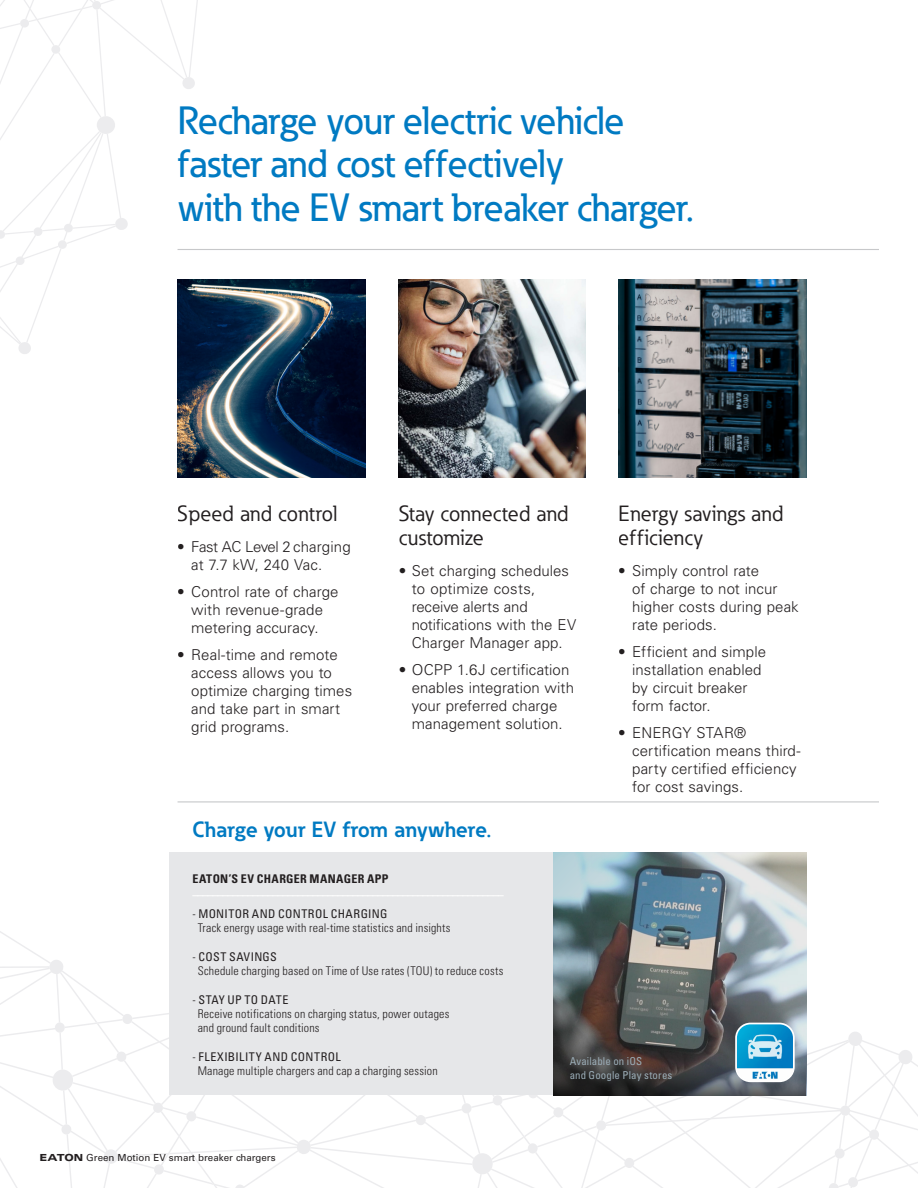
<style>
.page{position:relative;width:918px;height:1188px;background:#fff}
.page>*{position:absolute;margin:0;border:0;box-sizing:border-box;transform-origin:0 0}
._01_Headline___ADJ_S{font:500 39px/43.5px "Eaton";letter-spacing:-.015em;color:#007ac2}
.t1{font:21.75px/24px "Eaton";letter-spacing:.005em;color:#231f20}
._01_Overview__11_pt{font:700 21.75px "Eaton";color:#007ac2}
.t2{font:300 15px/18px "Univers";letter-spacing:.005em;color:#231f20}
._02_Body_Head__8_5_p{font:300 condensed 12px/14.2px "Univers LT Std";letter-spacing:.015em;color:#231f20}
._02_Body_Head__8_5_p-2{font:700 condensed 12px "Univers LT Std";letter-spacing:.03em;color:#231f20}
._03_Table_Body{font:condensed 10.8px/13.5px "Univers LT Std";letter-spacing:.01em;color:#9badb7}
._00_Footer_Flush_Lef{font:9.75px "Univers LT Std";color:#231f20}
.s1{font-weight:400}
.s2{font-weight:900;font-stretch:expanded}
</style>
<div class="page">
<svg style="left:0;top:0;width:195px;height:90px"></svg>
<svg style="left:0;top:116px;width:128px;height:238px"></svg>
<svg style="left:270px;top:1095px;width:326px;height:93px"></svg>
<svg style="left:0;top:897px;width:257px;height:291px"></svg>
<svg style="left:122px;top:1014px;width:10px;height:10px"></svg>
<svg style="left:553px;top:1107px;width:10px;height:10px"></svg>
<svg style="left:461px;top:1103px;width:11px;height:10px"></svg>
<svg style="left:492px;top:1095px;width:11px;height:10px"></svg>
<svg style="left:528px;top:1095px;width:10px;height:3px"></svg>
<svg style="left:186px;top:1111px;width:10px;height:10px"></svg>
<svg style="left:61px;top:1124px;width:10px;height:11px"></svg>
<svg style="left:116px;top:1052px;width:11px;height:10px"></svg>
<svg style="left:416px;top:1115px;width:10px;height:10px"></svg>
<svg style="left:153px;top:1103px;width:10px;height:10px"></svg>
<svg style="left:596px;top:1032px;width:322px;height:156px"></svg>
<svg style="left:104px;top:1140px;width:440px;height:48px"></svg>
<svg style="left:0;top:960px;width:73px;height:131px"></svg>
<div style="left:170px;top:853px;width:636px;height:242px;background:#e6e7e9"></div>
<img style="left:682px;top:853px;width:124px;height:152px">
<img style="left:619px;top:280px;width:187px;height:197px">
<img style="left:178px;top:280px;width:187px;height:197px">
<img style="left:398px;top:280px;width:188px;height:197px">
<svg style="left:682px;top:1005px;width:124px;height:90px;background:#5a6065"></svg>
<svg style="left:554px;top:853px;width:128px;height:242px;background:#5e686b"></svg>
<hr style="left:178px;top:249px;width:701px;height:1px;background:#c7c8ca">
<hr style="left:178px;top:801px;width:701px;height:1px;background:#c7c8ca">
<img style="left:736px;top:1024px;width:58px;height:57px">
<div style="left:735px;top:1023px;width:60px;height:59px;border:2px solid #fff;border-radius:14px"></div>
<p class="_01_Headline___ADJ_S" style="left:178px;top:98px;width:518px">Recharge your electric vehicle faster and cost effectively<br>with the EV smart breaker charger.</p>
<h2 class="t1" style="left:178px;top:502px;width:161px">Speed and control</h2>
<p class="t2" style="left:191px;top:538px;width:161px;text-indent:-14px">• Fast AC Level 2 charging at 7.7 kW, 240 Vac.</p>
<p class="t2" style="left:178px;top:583px;width:162px;text-align:center">• Control rate of charge with revenue-grade metering accuracy.</p>
<p class="t2" style="left:191px;top:646px;width:162px;text-indent:-14px">• Real-time and remote access allows you to optimize charging times and take part in smart grid programs.</p>
<h2 class="t1" style="left:398px;top:502px;width:172px">Stay connected and customize</h2>
<p class="t2" style="left:412px;top:562px;width:166px;text-indent:-14px">• Set charging schedules to optimize costs, receive alerts and notifications with the EV<br>Charger Manager app.</p>
<p class="t2" style="left:412px;top:661px;width:164px;text-indent:-14px">• OCPP 1.6J certification enables integration with your preferred charge management solution.</p>
<p class="_01_Overview__11_pt" style="left:192px;top:816px;width:300px">Charge your EV from anywhere.</p>
<h2 class="t1" style="left:619px;top:502px;width:166px">Energy savings and efficiency</h2>
<p class="t2" style="left:632px;top:562px;width:168px;text-indent:-14px">• Simply control rate<br>of charge to not incur higher costs during peak rate periods.</p>
<p class="t2" style="left:632px;top:643px;width:135px;text-indent:-14px">• Efficient and simple installation enabled by circuit breaker form factor.</p>
<p class="t2" style="left:632px;top:724px;width:170px;text-indent:-14px">• ENERGY STAR® certification means third&shy;party certified efficiency for cost savings.</p>
<p class="_02_Body_Head__8_5_p-2" style="left:192px;top:871px;width:198px">EATON’S EV CHARGER MANAGER APP</p>
<p class="_02_Body_Head__8_5_p" style="left:198px;top:907px;width:254px;text-indent:-5px">- <span class="s1">MONITOR AND CONTROL CHARGING<br></span>Track energy usage with real-time statistics and insights</p>
<p class="_02_Body_Head__8_5_p" style="left:198px;top:950px;width:307px;text-indent:-5px">- <span class="s1">COST SAVINGS<br></span>Schedule charging based on Time of Use rates (TOU) to reduce costs</p>
<p class="_02_Body_Head__8_5_p" style="left:198px;top:992px;width:253px;text-indent:-5px">- <span class="s1">STAY UP TO DATE<br></span>Receive notifications on charging status, power outages and ground fault conditions</p>
<p class="_02_Body_Head__8_5_p" style="left:198px;top:1049px;width:241px;text-indent:-5px">- <span class="s1">FLEXIBILITY AND CONTROL<br></span>Manage multiple chargers and cap a charging session</p>
<p class="_00_Footer_Flush_Lef" style="left:40px;top:1152px;width:238px"><span class="s2">EATON</span> Green Motion EV smart breaker chargers</p>
<p class="_03_Table_Body" style="left:570px;top:1055px;width:104px">Available on iOS<br>and Google Play stores</p>
</div>
